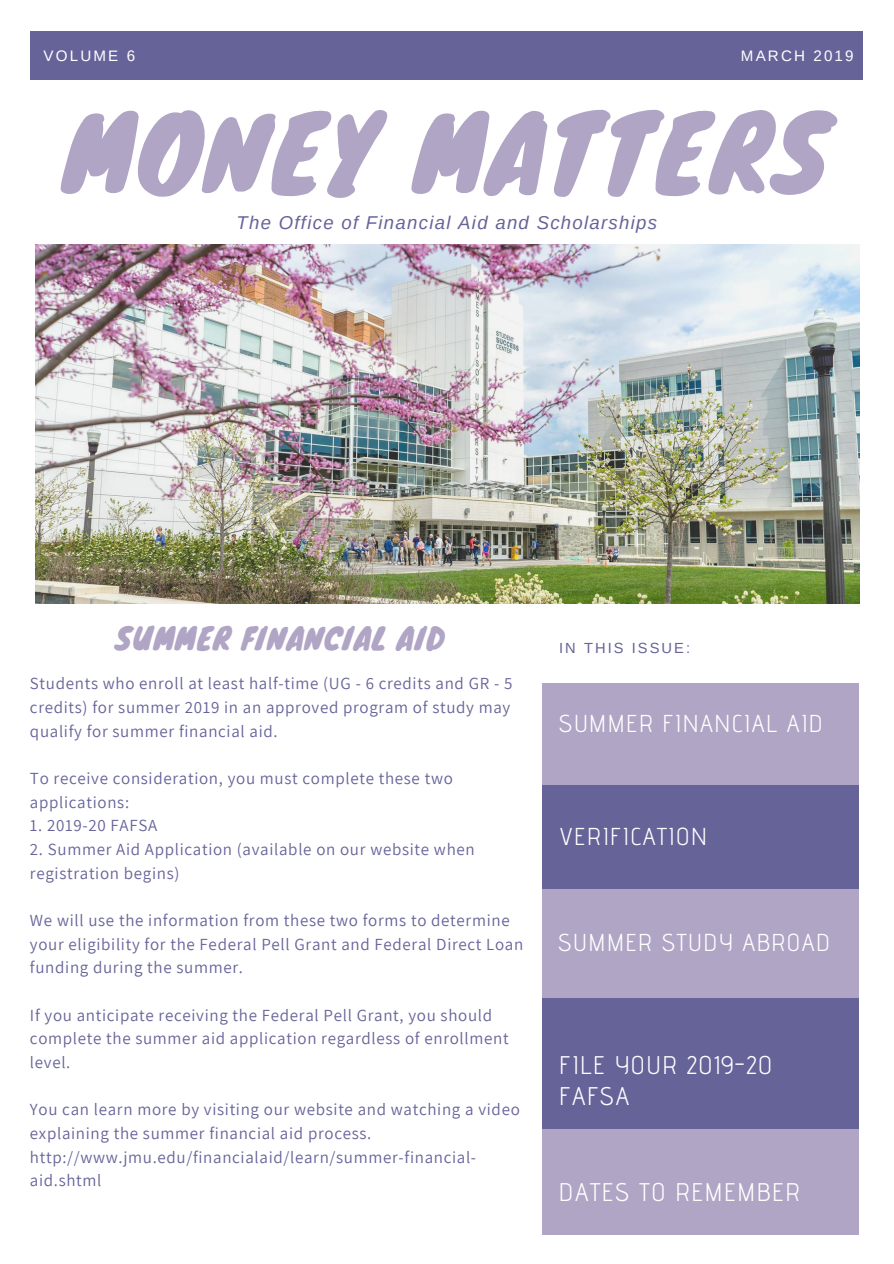
<style>
.page{position:relative;width:894px;height:1264px;background:#fff}
.page>*{position:absolute;margin:0;border:0;box-sizing:border-box;transform-origin:0 0}
.t1{font:101.1px "Knewave";letter-spacing:.03em;color:#b0a5c5}
.t2{font:29.85px "Knewave";letter-spacing:.03em;color:#b0a5c5}
.t3{font:25.5px/31.7px "Advent Pro";letter-spacing:.06em;color:#fff}
.t4{font:24.45px "Advent Pro";letter-spacing:.06em;color:#fff}
.t5{font:italic 18.6px "Arimo";letter-spacing:.07em;color:#666399}
.t6{font:16.95px/23.7px "Assistant";letter-spacing:.04em;color:#666399}
.t7{font:15.15px "Arimo";letter-spacing:.14em;color:#fff}
.t8{font:14.7px "Arimo";letter-spacing:.14em;color:#666399}
</style>
<div class="page">
<div style="left:30px;top:31px;width:832px;height:48px;background:#666399"></div>
<div style="left:542px;top:784px;width:316px;height:106px;background:#666399"></div>
<div style="left:541px;top:889px;width:317px;height:111px;background:#b0a5c5"></div>
<div style="left:542px;top:683px;width:317px;height:101px;background:#b0a5c5"></div>
<div style="left:542px;top:998px;width:316px;height:135px;background:#666399"></div>
<div style="left:541px;top:1128px;width:317px;height:106px;background:#b0a5c5"></div>
<img style="left:35px;top:244px;width:823px;height:360px">
<p class="t7" style="left:44px;top:47px;width:93px">VOLUME 6</p>
<p class="t7" style="left:740px;top:47px;width:114px">MARCH 2019</p>
<h1 class="t1" style="left:63px;top:71px;width:766px">MONEY MATTERS</h1>
<p class="t5" style="left:236px;top:212px;width:422px">The Office of Financial Aid and Scholarships</p>
<h2 class="t2" style="left:115px;top:614px;width:330px">SUMMER FINANCIAL AID</h2>
<p class="t6" style="left:30px;top:671px;width:484px;text-align:justify">Students who enroll at least half-time (UG - 6 credits and GR - 5 credits) for summer 2019 in an approved program of study may qualify for summer financial aid.</p>
<p class="t6" style="left:30px;top:766px;width:424px">To receive consideration, you must complete these two applications:</p>
<p class="t6" style="left:30px;top:813px;width:129px">1. 2019-20 FAFSA</p>
<p class="t6" style="left:30px;top:837px;width:446px">2. Summer Aid Application (available on our website when registration begins)</p>
<p class="t6" style="left:30px;top:907px;width:494px">We will use the information from these two forms to determine your eligibility for the Federal Pell Grant and Federal Direct Loan funding during the summer.</p>
<p class="t6" style="left:30px;top:1002px;width:480px">If you anticipate receiving the Federal Pell Grant, you should complete the summer aid application regardless of enrollment level.</p>
<p class="t6" style="left:30px;top:1097px;width:491px">You can learn more by visiting our website and watching a video explaining the summer financial aid process. http://www.jmu.edu/financialaid/learn/summer-financial&shy;aid.shtml</p>
<p class="t8" style="left:559px;top:640px;width:132px">IN THIS ISSUE:</p>
<h3 class="t4" style="left:558px;top:708px;width:265px">SUMMER FINANCIAL AID</h3>
<h3 class="t4" style="left:558px;top:822px;width:150px">VERIFICATION</h3>
<h3 class="t4" style="left:558px;top:927px;width:273px">SUMMER STUDY ABROAD</h3>
<h3 class="t3" style="left:559px;top:1048px;width:214px">FILE YOUR 2019-20<br>FAFSA</h3>
<h3 class="t3" style="left:558px;top:1175px;width:242px">DATES TO REMEMBER</h3>
</div>
